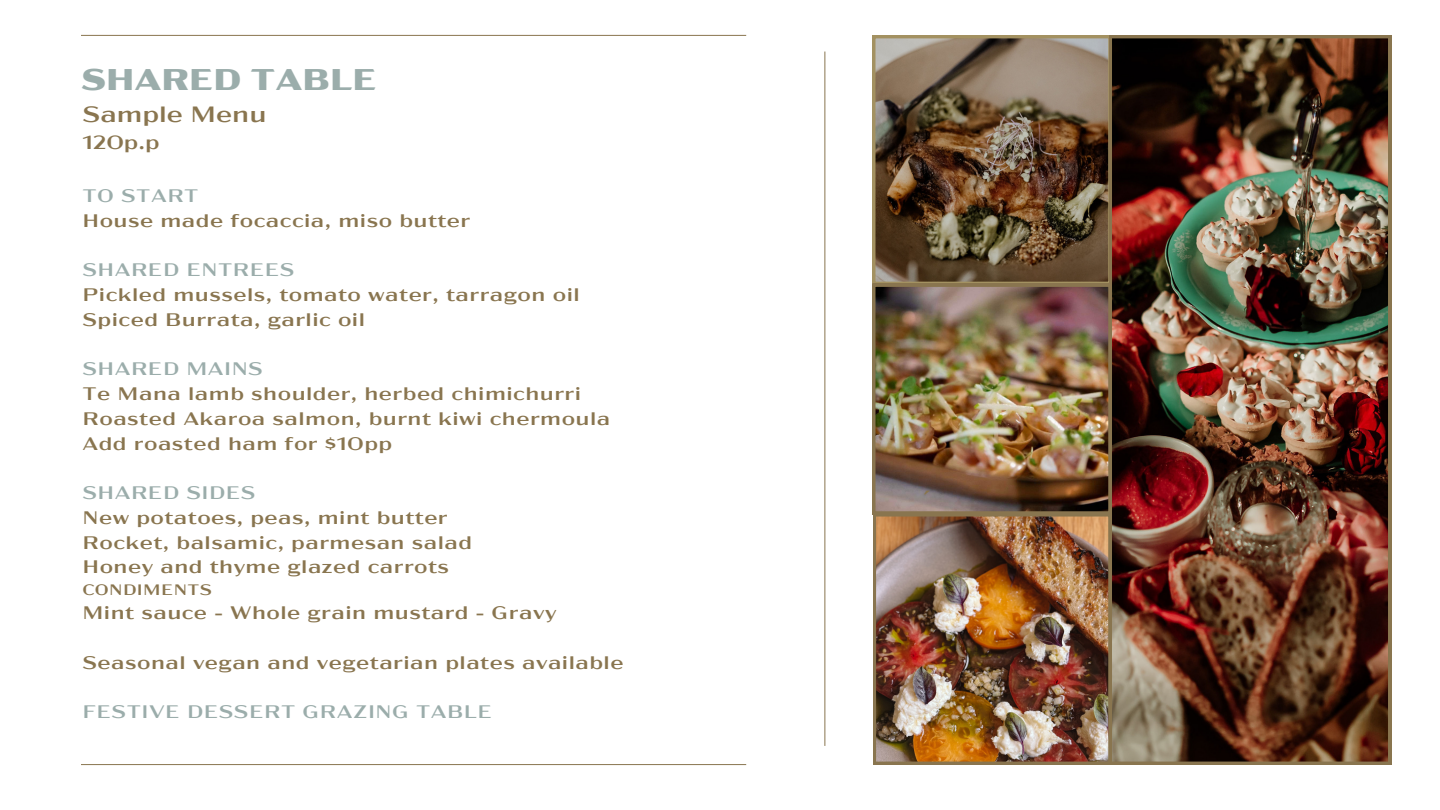
<style>
.page{position:relative;width:1440px;height:810px;background:#fff}
.page>*{position:absolute;margin:0;border:0;box-sizing:border-box;transform-origin:0 0}
.t1{font:700 29.8px "Acme Gothic Extra Wide";color:#9badab}
.t2{font:23px "Acme Gothic Extra Wide";color:#89754f}
.t3{font:22px "Acme Gothic Extra Wide";color:#89754f}
.t4{font:19px "Acme Gothic Extra Wide";color:#89754f}
.t5{font:18.1px "Acme Gothic Extra Wide";letter-spacing:.025em;color:#89754f}
.t6{font:18.1px "Acme Gothic Extra Wide";letter-spacing:.025em;color:#9badab}
.t7{font:15.1px "Acme Gothic Extra Wide";letter-spacing:.025em;color:#89754f}
</style>
<div class="page">
<hr style="left:81px;top:35px;width:665px;height:1px;background:#89754f">
<hr style="left:825px;top:52px;width:1px;height:694px;background:#89754f">
<img style="left:872px;top:35px;width:237px;height:249px">
<img style="left:872px;top:284px;width:237px;height:230px">
<img style="left:873px;top:514px;width:238px;height:251px">
<img style="left:1109px;top:35px;width:282px;height:729px">
<hr style="left:81px;top:764px;width:665px;height:1px;background:#89754f">
<p class="t1" style="left:81px;top:66px;width:297px">SHARED TABLE</p>
<p class="t3" style="left:82px;top:104px;width:185px">Sample Menu</p>
<p class="t4" style="left:82px;top:134px;width:79px">120p.p</p>
<p class="t6" style="left:82px;top:188px;width:118px">TO START</p>
<p class="t5" style="left:82px;top:212px;width:389px">House made focaccia, miso butter</p>
<p class="t6" style="left:82px;top:262px;width:214px">SHARED ENTREES</p>
<p class="t5" style="left:82px;top:287px;width:499px">Pickled mussels, tomato water, tarragon oil</p>
<p class="t5" style="left:82px;top:311px;width:284px">Spiced Burrata, garlic oil</p>
<p class="t6" style="left:82px;top:361px;width:182px">SHARED MAINS</p>
<p class="t5" style="left:82px;top:386px;width:500px">Te Mana lamb shoulder, herbed chimichurri</p>
<p class="t5" style="left:82px;top:410px;width:529px">Roasted Akaroa salmon, burnt kiwi chermoula</p>
<p class="t5" style="left:82px;top:435px;width:311px">Add roasted ham for $10pp</p>
<p class="t6" style="left:82px;top:485px;width:175px">SHARED SIDES</p>
<p class="t5" style="left:82px;top:509px;width:367px">New potatoes, peas, mint butter</p>
<p class="t5" style="left:82px;top:534px;width:391px">Rocket, balsamic, parmesan salad</p>
<p class="t5" style="left:82px;top:559px;width:368px">Honey and thyme glazed carrots</p>
<p class="t7" style="left:82px;top:583px;width:131px">CONDIMENTS</p>
<h3 class="t5" style="left:82px;top:605px;width:475px">Mint sauce - Whole grain mustard - Gravy</h3>
<p class="t5" style="left:82px;top:654px;width:543px">Seasonal vegan and vegetarian plates available</p>
<p class="t6" style="left:82px;top:704px;width:411px">FESTIVE DESSERT GRAZING TABLE</p>
<p class="t2" style="left:923px;top:489px;width:9px">´</p>
</div>
